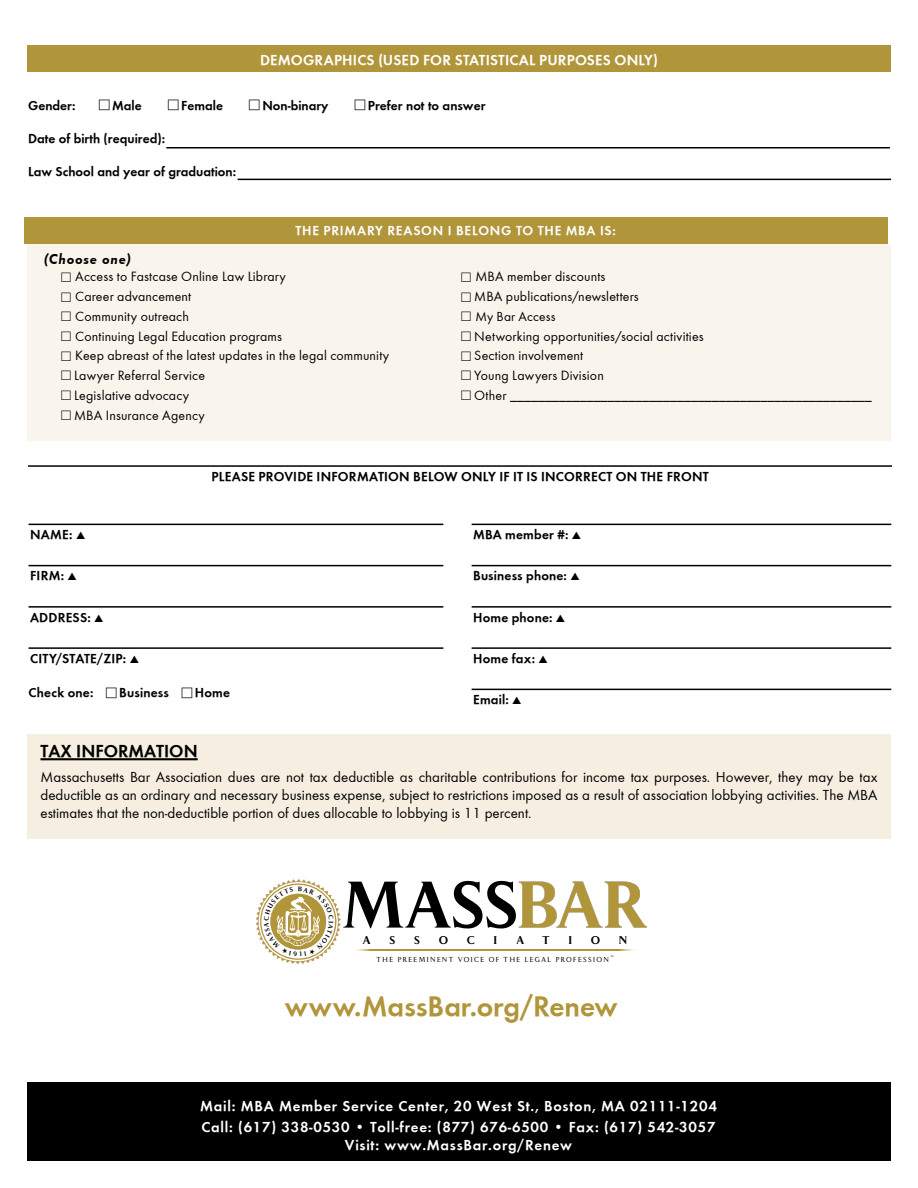
<style>
.page{position:relative;width:918px;height:1188px;background:#fff}
.page>*{position:absolute;margin:0;border:0;box-sizing:border-box;transform-origin:0 0}
.t1{font:600 61.5px "Pompei Std";letter-spacing:-.005em;color:#000}
.t2{font:700 29.25px "Function";letter-spacing:-.005em;color:#b1953a}
.t3{font:700 18px "Function";color:#000}
.t4{font:15px/18px "Function";color:#000;text-align:justify}
.t5{font:700 15px/21px "Function";letter-spacing:.05em;color:#fff}
.t6{font:700 15px "Function";letter-spacing:.01em;color:#fff}
.t7{font:italic 700 15px "Function";letter-spacing:.05em;color:#000}
.t8{font:13.95px/19.8px "Function";letter-spacing:.01em;color:#000}
.t9{font:700 13.5px "Function";letter-spacing:.01em;color:#000}
.t10{font:700 13.5px "Function";letter-spacing:.055em;color:#fff}
.t11{font:13.5px "Function";letter-spacing:.015em;color:#000}
.t12{font:600 10.5px "Pompei Std";color:#000}
.t13{font:300 6.75px "Pompei Pro";letter-spacing:.205em;color:#000}
.t14{font:300 3.45px "Pompei Pro";color:#000}
.s1{color:#b1953a}
</style>
<div class="page">
<hr style="left:28px;top:465px;width:864px;height:2px;background:#000">
<hr style="left:29px;top:524px;width:414px;height:1px;background:#000">
<hr style="left:29px;top:565px;width:414px;height:1px;background:#000">
<hr style="left:29px;top:606px;width:414px;height:2px;background:#000">
<hr style="left:29px;top:647px;width:414px;height:2px;background:#000">
<hr style="left:472px;top:524px;width:419px;height:1px;background:#000">
<hr style="left:472px;top:565px;width:419px;height:1px;background:#000">
<hr style="left:472px;top:606px;width:419px;height:2px;background:#000">
<hr style="left:472px;top:647px;width:419px;height:2px;background:#000">
<hr style="left:472px;top:689px;width:419px;height:1px;background:#000">
<div style="left:27px;top:734px;width:864px;height:104px;background:#f5eee1"></div>
<hr style="left:40px;top:758px;width:158px;height:2px;background:#000">
<div style="left:27px;top:244px;width:864px;height:197px;background:#f9f5ed"></div>
<div style="left:27px;top:45px;width:864px;height:27px;background:#b1953a"></div>
<div style="left:24px;top:217px;width:864px;height:27px;background:#b1953a"></div>
<hr style="left:166px;top:147px;width:724px;height:1px;background:#000">
<hr style="left:238px;top:179px;width:653px;height:1px;background:#000">
<div style="left:27px;top:1082px;width:864px;height:79px;background:#000"></div>
<svg style="left:519px;top:881px;width:128px;height:47px"></svg>
<img style="left:356px;top:950px;width:278px;height:1px">
<svg style="left:256px;top:879px;width:85px;height:85px"></svg>
<p class="t6" style="left:260px;top:51px;width:399px">DEMOGRAPHICS (USED FOR STATISTICAL PURPOSES ONLY)</p>
<p class="t9" style="left:28px;top:97px;width:49px">Gender:</p>
<p class="t9" style="left:112px;top:97px;width:31px">Male</p>
<p class="t9" style="left:181px;top:97px;width:43px">Female</p>
<p class="t9" style="left:262px;top:97px;width:68px">Non-binary</p>
<p class="t9" style="left:368px;top:97px;width:119px">Prefer not to answer</p>
<p class="t9" style="left:28px;top:130px;width:139px">Date of birth (required):</p>
<p class="t9" style="left:28px;top:163px;width:210px">Law School and year of graduation:</p>
<p class="t7" style="left:44px;top:250px;width:89px">(Choose one)</p>
<p class="t10" style="left:295px;top:223px;width:322px">THE PRIMARY REASON I BELONG TO THE MBA IS:</p>
<p class="t8" style="left:74px;top:267px;width:317px">Access to Fastcase Online Law Library<br>Career advancement<br>Community outreach<br>Continuing Legal Education programs<br>Keep abreast of the latest updates in the legal community<br>Lawyer Referral Service<br>Legislative advocacy<br>MBA Insurance Agency</p>
<p class="t8" style="left:474px;top:267px;width:166px">MBA member discounts<br>MBA publications/newsletters</p>
<p class="t11" style="left:475px;top:309px;width:82px">My Bar Access</p>
<p class="t8" style="left:474px;top:326px;width:399px">Networking opportunities/social activities<br>Section involvement<br>Young Lawyers Division<br>Other ____________________________________________________</p>
<p class="t9" style="left:211px;top:468px;width:499px">PLEASE PROVIDE INFORMATION BELOW ONLY IF IT IS INCORRECT ON THE FRONT</p>
<p class="t9" style="left:30px;top:527px;width:57px">NAME: ▲</p>
<p class="t9" style="left:30px;top:568px;width:48px">FIRM: ▲</p>
<p class="t9" style="left:30px;top:609px;width:75px">ADDRESS: ▲</p>
<p class="t9" style="left:30px;top:650px;width:111px">CITY/STATE/ZIP: ▲</p>
<p class="t9" style="left:29px;top:685px;width:66px">Check one:</p>
<p class="t9" style="left:119px;top:685px;width:51px">Business</p>
<p class="t9" style="left:195px;top:685px;width:37px">Home</p>
<p class="t9" style="left:473px;top:527px;width:110px">MBA member #: ▲</p>
<p class="t9" style="left:473px;top:568px;width:108px">Business phone: ▲</p>
<p class="t9" style="left:473px;top:609px;width:94px">Home phone: ▲</p>
<p class="t9" style="left:473px;top:650px;width:76px">Home fax: ▲</p>
<p class="t9" style="left:473px;top:692px;width:50px">Email: ▲</p>
<p class="t3" style="left:40px;top:741px;width:159px">TAX INFORMATION</p>
<p class="t4" style="left:40px;top:768px;width:839px">Massachusetts Bar Association dues are not tax deductible as charitable contributions for income tax purposes. However, they may be tax deductible as an ordinary and necessary business expense, subject to restrictions imposed as a result of association lobbying activities. The MBA estimates that the non-deductible portion of dues allocable to lobbying is 11 percent.</p>
<h1 class="t1" style="left:343px;top:864px;width:305px">MASS<span class="s1">BAR</span></h1>
<p class="t12" style="left:363px;top:933px;width:9px">A</p>
<p class="t12" style="left:389px;top:933px;width:7px">S</p>
<p class="t12" style="left:414px;top:933px;width:7px">S</p>
<p class="t12" style="left:439px;top:933px;width:11px">O</p>
<p class="t12" style="left:467px;top:933px;width:10px">C</p>
<p class="t12" style="left:494px;top:933px;width:5px">I</p>
<p class="t12" style="left:516px;top:933px;width:9px">A</p>
<p class="t12" style="left:542px;top:933px;width:9px">T</p>
<p class="t12" style="left:568px;top:933px;width:5px">I</p>
<p class="t12" style="left:591px;top:933px;width:11px">O</p>
<p class="t12" style="left:619px;top:933px;width:10px">N</p>
<p class="t13" style="left:377px;top:955px;width:234px">THE PREEMINENT VOICE OF THE LEGAL PROFESSION</p>
<p class="t14" style="left:610px;top:955px;width:5px">™</p>
<h2 class="t2" style="left:285px;top:989px;width:335px">www.MassBar.org/Renew</h2>
<p class="t5" style="left:200px;top:1095px;width:518px">Mail: MBA Member Service Center, 20 West St., Boston, MA 02111-1204<br>Call: (617) 338-0530 • Toll-free: (877) 676-6500 • Fax: (617) 542-3057</p>
<p class="t5" style="left:345px;top:1134px;width:229px">Visit: www.MassBar.org/Renew</p>
</div>
